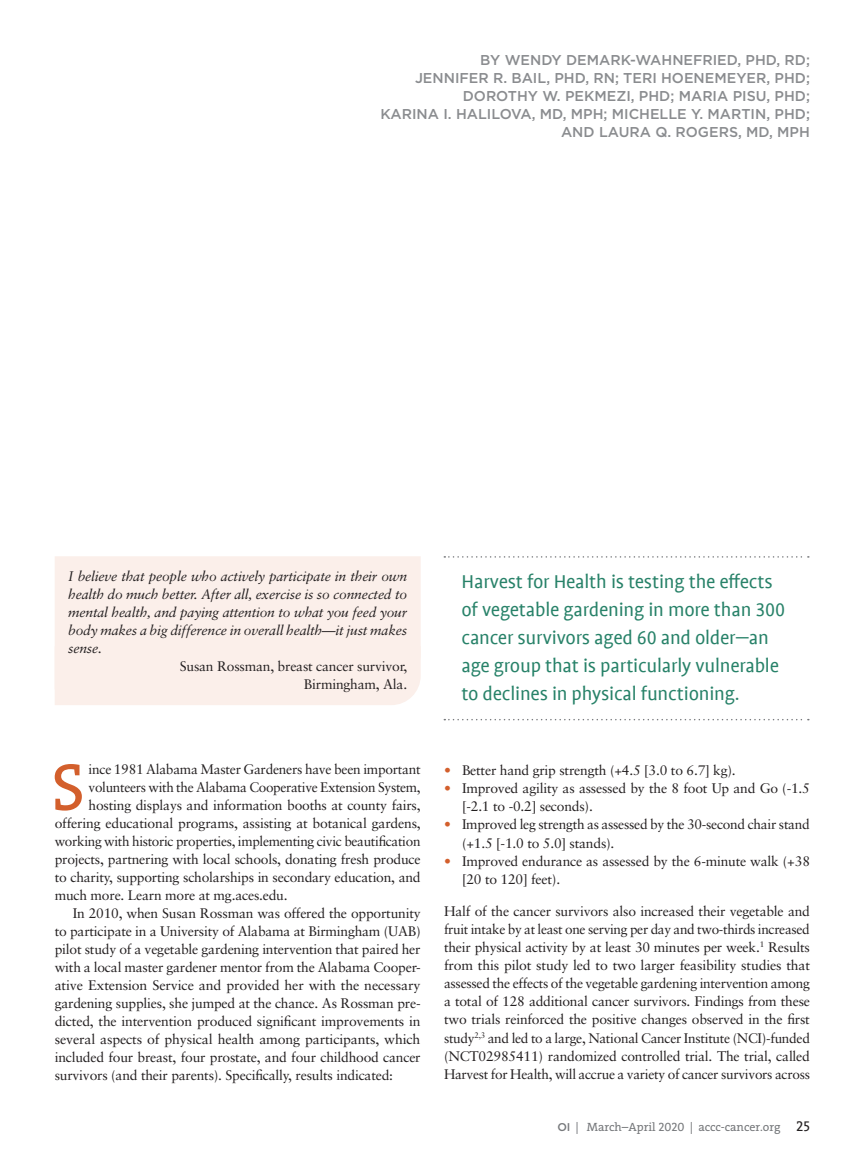
<style>
.page{position:relative;width:864px;height:1161px;background:#fff}
.page>*{position:absolute;margin:0;border:0;box-sizing:border-box;transform-origin:0 0}
.Dropcap_Intro{font:67.2px "The Serif Caps";color:#d35f2c}
.NEW_Pullquote{font:21px/28.2px "Profile Offc";letter-spacing:-.01em;color:#288269}
.Feature_CA{font:500 14.25px/18px "Gotham";color:#8a8c8f;text-align:right}
.Feature_Body_Afterbu{font:13.8px/18.1px "Sabon";letter-spacing:-.02em;color:#231f20;text-align:justify}
.Body_Indent{font:13.8px/18px "Sabon";letter-spacing:-.015em;color:#231f20;text-align:justify}
.Dropcap_Intro-2{font:13.8px "Sabon";letter-spacing:-.015em;color:#231f20}
.NEW_Feature_Bulleted{font:13.8px/18.1px "Sabon";letter-spacing:-.015em;color:#231f20}
.Body_No_Indent{font:italic 13.8px/18px "Sabon";letter-spacing:-.015em;color:#231f20;text-align:justify}
.Body_No_Indent-2{font:13.8px/18px "Sabon";letter-spacing:-.015em;color:#231f20;text-align:right}
.t1{font:12px "The Serif B W5 Plain";color:#76787b}
.s1{color:#d35f2c}
.s2{font-family:"Gotham";font-weight:500;font-size:11.25px}
.s3{font-family:"The Serif Caps"}
.s4{font-family:"The Serif Caps";font-size:14.25px;color:#231f20}
</style>
<div class="page">
<div style="left:55px;top:556px;width:366px;height:90px;background:#fbefea"></div>
<div style="left:55px;top:646px;width:366px;height:59px;background:#fbefea"></div>
<svg style="left:444px;top:556px;width:365px;height:2px"></svg>
<svg style="left:444px;top:719px;width:365px;height:1px"></svg>
<p class="Feature_CA" style="left:380px;top:51px;width:431px">BY WENDY DEMARK-WAHNEFRIED, PHD, RD;<br>JENNIFER R. BAIL, PHD, RN; TERI HOENEMEYER, PHD; DOROTHY W. PEKMEZI, PHD; MARIA PISU, PHD;<br>KARINA I. HALILOVA, MD, MPH; MICHELLE Y. MARTIN, PHD; AND LAURA Q. ROGERS, MD, MPH</p>
<p class="Body_No_Indent" style="left:68px;top:567px;width:341px">I believe that people who actively participate in their own health do much better. After all, exercise is so connected to mental health, and paying attention to what you feed your body makes a big difference in overall health—it just makes sense.</p>
<p class="Body_No_Indent-2" style="left:180px;top:657px;width:229px">Susan Rossman, breast cancer survivor,<br>Birmingham, Ala.</p>
<p class="Dropcap_Intro" style="left:51px;top:731px;width:35px">S</p>
<p class="Dropcap_Intro-2" style="left:89px;top:761px;width:334px">ince 1981 Alabama Master Gardeners have been important</p>
<p class="Dropcap_Intro-2" style="left:89px;top:779px;width:334px">volunteers with the Alabama Cooperative Extension System,</p>
<p class="Dropcap_Intro-2" style="left:89px;top:797px;width:334px">hosting displays and information booths at county fairs,</p>
<p class="Dropcap_Intro-2" style="left:55px;top:815px;width:368px">offering educational programs, assisting at botanical gardens,</p>
<p class="Dropcap_Intro-2" style="left:55px;top:833px;width:367px">working with historic properties, implementing civic beautification</p>
<p class="Dropcap_Intro-2" style="left:55px;top:851px;width:368px">projects, partnering with local schools, donating fresh produce</p>
<p class="Dropcap_Intro-2" style="left:55px;top:869px;width:367px">to charity, supporting scholarships in secondary education, and</p>
<p class="Dropcap_Intro-2" style="left:55px;top:887px;width:234px">much more. Learn more at mg.aces.edu.</p>
<p class="Body_Indent" style="left:55px;top:904px;width:368px;text-indent:18px">In 2010, when Susan Rossman was offered the opportunity to participate in a University of Alabama at Birmingham (UAB) pilot study of a vegetable gardening intervention that paired her with a local master gardener mentor from the Alabama Cooper&shy;ative Extension Service and provided her with the necessary gardening supplies, she jumped at the chance. As Rossman pre&shy;dicted, the intervention produced significant improvements in several aspects of physical health among participants, which included four breast, four prostate, and four childhood cancer survivors (and their parents). Specifically, results indicated:</p>
<p class="NEW_Pullquote" style="left:462px;top:568px;width:325px">Harvest for Health is testing the effects of vegetable gardening in more than 300 cancer survivors aged 60 and older—an age group that is particularly vulnerable to declines in physical functioning.</p>
<p class="NEW_Feature_Bulleted" style="left:444px;top:761px;width:293px"><span class="s1">•</span> Better hand grip strength (+4.5 [3.0 to 6.7] kg).</p>
<p class="NEW_Feature_Bulleted" style="left:462px;top:779px;width:350px;text-indent:-18px"><span class="s1">•</span> Improved agility as assessed by the 8 foot Up and Go (-1.5 [-2.1 to -0.2] seconds).</p>
<p class="NEW_Feature_Bulleted" style="left:462px;top:815px;width:349px;text-indent:-18px"><span class="s1">•</span> Improved leg strength as assessed by the 30-second chair stand (+1.5 [-1.0 to 5.0] stands).</p>
<p class="NEW_Feature_Bulleted" style="left:462px;top:852px;width:350px;text-indent:-18px"><span class="s1">•</span> Improved endurance as assessed by the 6-minute walk (+38 [20 to 120] feet).</p>
<p class="Feature_Body_Afterbu" style="left:444px;top:902px;width:368px">Half of the cancer survivors also increased their vegetable and fruit intake by at least one serving per day and two-thirds increased their physical activity by at least 30 minutes per week.<sup>1</sup> Results from this pilot study led to two larger feasibility studies that assessed the effects of the vegetable gardening intervention among a total of 128 additional cancer survivors. Findings from these two trials reinforced the positive changes observed in the first study<sup>2,3</sup> and led to a large, National Cancer Institute (NCI)-funded (NCT02985411) randomized controlled trial. The trial, called Harvest for Health, will accrue a variety of cancer survivors across</p>
<p class="t1" style="left:557px;top:1119px;width:254px"><span class="s2">OI</span> | March–April <span class="s3">2020</span> | accc-cancer.org <span class="s4">25</span></p>
</div>
